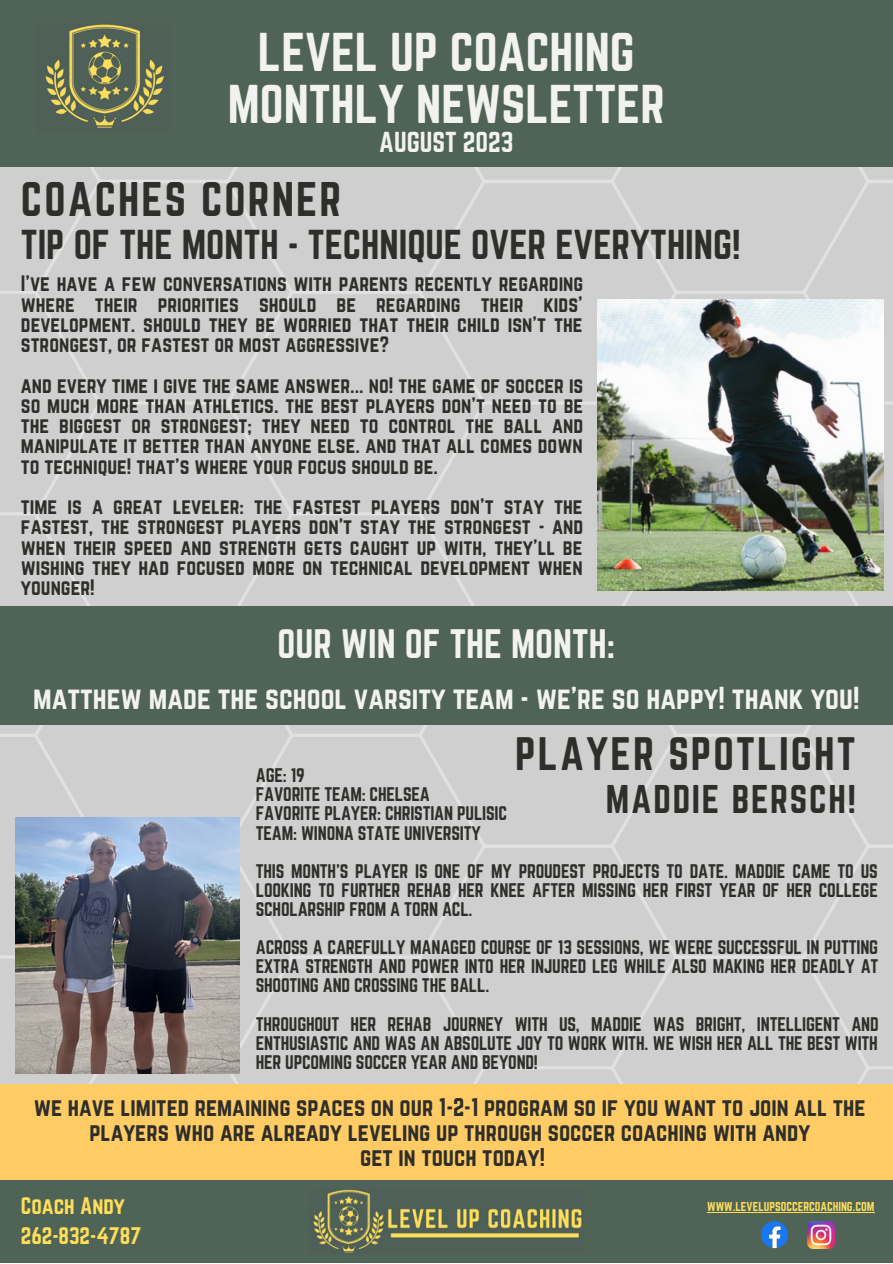
<style>
.page{position:relative;width:893px;height:1264px;background:#fff}
.page>*{position:absolute;margin:0;border:0;box-sizing:border-box;transform-origin:0 0}
.t1{font:47.7px "Norwester";color:#f2f3f0}
.t2{font:42.45px "Norwester";letter-spacing:.05em;color:#2e2e2a}
.t3{font:40.95px "Norwester";letter-spacing:.05em;color:#2e2e2a}
.t4{font:36.45px "Norwester";color:#2e2e2a}
.t5{font:36px "Norwester";color:#f2f3f0}
.t6{font:34.95px "Norwester";letter-spacing:.05em;color:#2e2e2a}
.t7{font:27.75px "Norwester";color:#f2f3f0}
.t8{font:25.2px "Norwester";color:#f2f3f0}
.t9{font:22.5px/24.8px "Norwester";color:#2e2e2a;text-align:center}
.t10{font:21px "Norwester";color:#ffde59}
.t11{font:19.5px/20.2px "Norwester";color:#2e2e2a;text-align:justify}
.t12{font:17.25px/19px "Norwester";letter-spacing:-.01em;color:#2e2e2a;text-align:justify}
.t13{font:11.25px "Norwester";color:#ffde59}
</style>
<div class="page">
<div style="left:0;top:166px;width:892px;height:918px;background:#cfcfcf"></div>
<div style="left:0;top:606px;width:892px;height:119px;background:#4f6456"></div>
<div style="left:0;top:1084px;width:892px;height:95px;background:#ffcb65"></div>
<div style="left:0;top:1179px;width:892px;height:83px;background:#4f6456"></div>
<img style="left:313px;top:1189px;width:269px;height:64px">
<svg style="left:761px;top:1221px;width:27px;height:27px"></svg>
<img style="left:807px;top:1221px;width:27px;height:27px">
<div style="left:0;top:0;width:892px;height:166px;background:#4f6456"></div>
<img style="left:45px;top:24px;width:119px;height:104px">
<img style="left:597px;top:299px;width:286px;height:291px">
<img style="left:16px;top:817px;width:224px;height:256px">
<hr style="left:707px;top:1211px;width:167px;height:1px;background:#ffde59">
<p class="t1" style="left:258px;top:23px;width:378px">LEVEL UP COACHING</p>
<p class="t1" style="left:228px;top:75px;width:438px">MONTHLY NEWSLETTER</p>
<p class="t8" style="left:379px;top:127px;width:136px">AUGUST 2023</p>
<p class="t2" style="left:21px;top:173px;width:322px">COACHES CORNER</p>
<p class="t4" style="left:21px;top:223px;width:721px">TIP OF THE MONTH - TECHNIQUE OVER EVERYTHING!</p>
<p class="t11" style="left:21px;top:273px;width:564px">I've have a few conversations with parents recently regarding where their priorities should be regarding their kids' development. should they be worried that their child isn't the strongest, or fastest or most aggressive?</p>
<p class="t11" style="left:21px;top:375px;width:564px">and every time i give the same answer... no! the game of soccer is so much more than athletics. the best players don't need to be the biggest or strongest; they need to control the ball and manipulate it better than anyone else. and that all comes down to technique! that's where your focus should be.</p>
<p class="t11" style="left:21px;top:496px;width:564px">time is a great leveler: the fastest players don't stay the fastest, the strongest players don't stay the strongest - and when their speed and strength gets caught up with, they'll be wishing they had focused more on technical development when younger!</p>
<p class="t5" style="left:277px;top:622px;width:339px">OUR WIN OF THE MONTH:</p>
<p class="t7" style="left:33px;top:681px;width:827px">matthew made the school varsity team - we're so happy! thank you!</p>
<p class="t3" style="left:515px;top:729px;width:342px">PLAYER SPOTLIGHT</p>
<p class="t6" style="left:606px;top:778px;width:251px">MADDIE BERSCH!</p>
<p class="t12" style="left:256px;top:765px;width:50px">AGE: 19</p>
<p class="t12" style="left:256px;top:784px;width:176px">FAVORITE TEAM: CHELSEA</p>
<p class="t12" style="left:256px;top:804px;width:253px">FAVORITE PLAYER: CHRISTIAN PULISIC</p>
<p class="t12" style="left:256px;top:823px;width:227px">TEAM: WINONA STATE UNIVERSITY</p>
<p class="t12" style="left:256px;top:861px;width:623px">THIS MONTH'S PLAYER IS ONE OF MY PROUDEST PROJECTS TO DATE. MADDIE CAME TO US LOOKING TO FURTHER REHAB HER KNEE AFTER MISSING HER FIRST YEAR OF HER COLLEGE SCHOLARSHIP FROM A TORN ACL.</p>
<p class="t12" style="left:256px;top:937px;width:624px">ACROSS A CAREFULLY MANAGED COURSE OF 13 SESSIONS, WE WERE SUCCESSFUL IN PUTTING EXTRA STRENGTH AND POWER INTO HER INJURED LEG WHILE ALSO MAKING HER DEADLY AT SHOOTING AND CROSSING THE BALL.</p>
<p class="t12" style="left:256px;top:1014px;width:624px">THROUGHOUT HER REHAB JOURNEY WITH US, MADDIE WAS BRIGHT, INTELLIGENT AND ENTHUSIASTIC AND WAS AN ABSOLUTE JOY TO WORK WITH. WE WISH HER ALL THE BEST WITH HER UPCOMING SOCCER YEAR AND BEYOND!</p>
<p class="t9" style="left:34px;top:1094px;width:833px">we have limited remaining spaces on our 1-2-1 program so if you want to join all the players who are already leveling up through soccer coaching with andy</p>
<p class="t9" style="left:360px;top:1144px;width:186px">get in touch today!</p>
<p class="t10" style="left:21px;top:1193px;width:105px">Coach Andy</p>
<p class="t10" style="left:21px;top:1222px;width:122px">262-832-4787</p>
<p class="t13" style="left:707px;top:1199px;width:169px">WWW.LEVELUPSOCCERCOACHING.COM</p>
</div>
